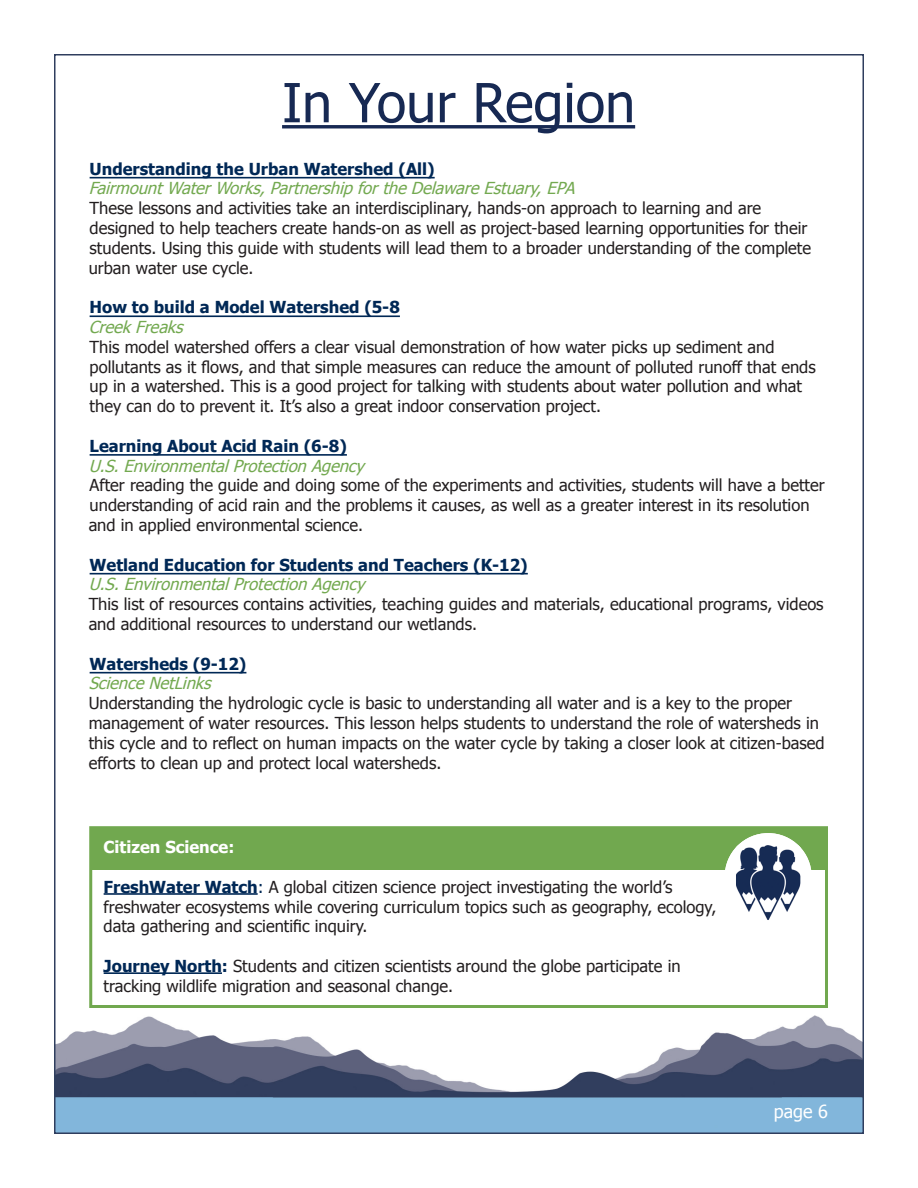
<style>
.page{position:relative;width:918px;height:1188px;background:#fff}
.page>*{position:absolute;margin:0;border:0;box-sizing:border-box;transform-origin:0 0}
.t1{font:54px "Tahoma";color:#172953}
.t2{font:18px "Tahoma";color:#fff}
.t3{font:16.5px/19.8px "Tahoma";color:#231f20}
.t4{font:700 16.5px "Tahoma";color:#fff}
.s1{font-weight:700;color:#002856}
.s2{font-style:italic;color:#73a950}
.s3{color:#002856}
</style>
<div class="page">
<img style="left:57px;top:1016px;width:804px;height:115px">
<hr style="left:282px;top:125px;width:353px;height:3px;background:#172953">
<div style="left:89px;top:826px;width:739px;height:182px;background:#fff;border:3px solid #71a84f"></div>
<div style="left:92px;top:827px;width:734px;height:42px;background:#71a84f"></div>
<hr style="left:104px;top:893px;width:154px;height:2px;background:#002856">
<hr style="left:104px;top:972px;width:118px;height:2px;background:#002856">
<div style="left:725px;top:833px;width:87px;height:87px;background:#fff;border-radius:50%"></div>
<img style="left:736px;top:845px;width:64px;height:75px">
<hr style="left:90px;top:177px;width:345px;height:1px;background:#002856">
<hr style="left:90px;top:315px;width:310px;height:2px;background:#002856">
<hr style="left:90px;top:454px;width:257px;height:2px;background:#002856">
<hr style="left:90px;top:573px;width:438px;height:2px;background:#002856">
<hr style="left:90px;top:672px;width:156px;height:1px;background:#002856">
<p class="t1" style="left:282px;top:66px;width:355px">In Your Region</p>
<p class="t3" style="left:89px;top:158px;width:724px"><span class="s1">Understanding the Urban Watershed (All)<br></span><span class="s2">FairmountWaterWorks,PartnershipfortheDelawareEstuary,EPA<br></span>These lessons and activities take an interdisciplinary, hands-on approach to learning and are designed to help teachers create hands-on as well as project-based learning opportunities for their students. Using this guide with students will lead them to a broader understanding of the complete urban water use cycle.</p>
<p class="t3" style="left:89px;top:297px;width:729px"><span class="s1">How to build a Model Watershed (5-8<br></span><span class="s2">CreekFreaks<br></span>This model watershed offers a clear visual demonstration of how water picks up sediment and pollutants as it flows, and that simple measures can reduce the amount of polluted runoff that ends up in a watershed. This is a good project for talking with students about water pollution and what they can do to prevent it. It’s also a great indoor conservation project.</p>
<p class="t3" style="left:89px;top:435px;width:737px"><span class="s1">Learning About Acid Rain (6-8)<br></span><span class="s2">U.S.EnvironmentalProtectionAgency<br></span>After reading the guide and doing some of the experiments and activities, students will have a better understanding of acid rain and the problems it causes, as well as a greater interest in its resolution and in applied environmental science.</p>
<p class="t3" style="left:89px;top:554px;width:737px"><span class="s1">Wetland Education for Students and Teachers (K-12)<br></span><span class="s2">U.S.EnvironmentalProtectionAgency<br></span>This list of resources contains activities, teaching guides and materials, educational programs, videos and additional resources to understand our wetlands.</p>
<p class="t3" style="left:89px;top:653px;width:738px"><span class="s1">Watersheds (9-12)<br></span><span class="s2">ScienceNetLinks<br></span>Understanding the hydrologic cycle is basic to understanding all water and is a key to the proper management of water resources. This lesson helps students to understand the role of watersheds in this cycle and to reflect on human impacts on the water cycle by taking a closer look at citizen-based efforts to clean up and protect local watersheds.</p>
<p class="t4" style="left:104px;top:836px;width:132px">Citizen Science:</p>
<p class="t3" style="left:104px;top:876px;width:614px"><span class="s1">FreshWater Watch</span><span class="s3">:</span> A global citizen science project investigating the world’s freshwater ecosystems while covering curriculum topics such as geography, ecology, data gathering and scientific inquiry.</p>
<p class="t3" style="left:104px;top:955px;width:578px"><span class="s1">Journey North:</span> Students and citizen scientists around the globe participate in tracking wildlife migration and seasonal change.</p>
<p class="t2" style="left:774px;top:1099px;width:56px">page 6</p>
</div>
